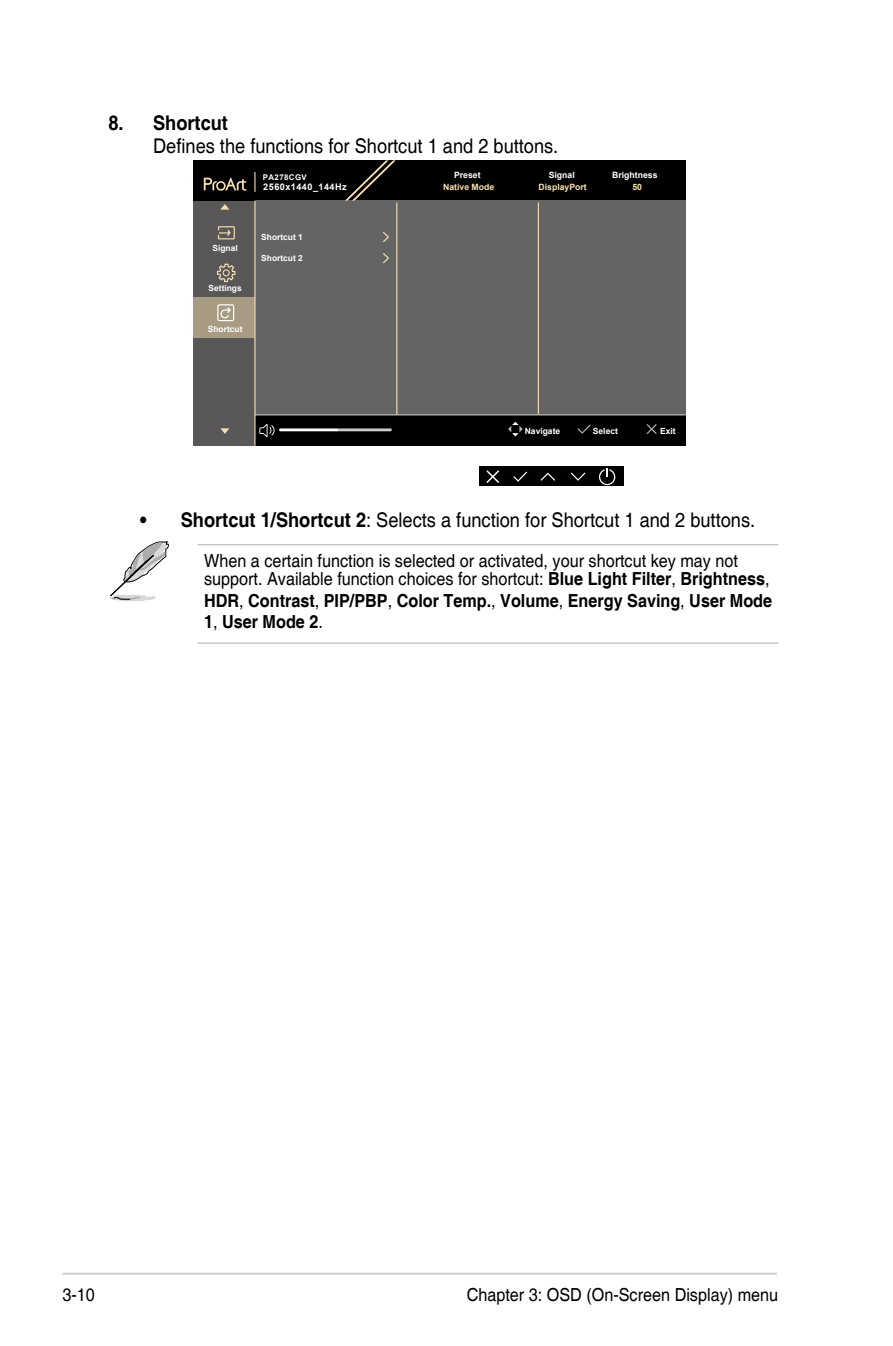
<style>
.page{position:relative;width:893px;height:1346px;background:#fff}
.page>*{position:absolute;margin:0;border:0;box-sizing:border-box;transform-origin:0 0}
.List{font:20.25px "Helvetica";color:#000;scale:.9 1}
.t1{font:700 20.25px "Helvetica";color:#000;scale:.9 1}
.MB_Messages{font:18px/18px "Helvetica";color:#000;scale:.9 1}
.MB_Messages-2{font:700 18px/21.6px "Helvetica";color:#000;scale:.9 1}
.t2{font:700 9.22px "Arial";letter-spacing:.05em;color:#fff}
.t3{font:700 8.78px/12.4px "Arial";color:#fae3b3;text-align:center}
.t4{font:700 8.78px "Arial";color:#fff}
.t5{font:700 8.55px "Arial";color:#fff}
.t6{font:700 8.33px "Arial";color:#fff}
.t7{font:700 7.88px "Arial";letter-spacing:.05em;color:#fff}
.s1{color:#fff}
.s2{font-weight:700}
.s3{font-weight:400}
</style>
<div class="page">
<hr style="left:63px;top:1272px;width:714px;height:3px;background:#d1d3d4">
<hr style="left:198px;top:544px;width:580px;height:1px;background:#b5b6b6">
<hr style="left:198px;top:642px;width:580px;height:2px;background:#b5b6b6">
<div style="left:479px;top:466px;width:144px;height:20px;background:#000"></div>
<svg style="left:486px;top:470px;width:13px;height:13px"></svg>
<svg style="left:599px;top:468px;width:16px;height:17px"></svg>
<svg style="left:513px;top:471px;width:14px;height:11px"></svg>
<svg style="left:540px;top:472px;width:15px;height:9px"></svg>
<svg style="left:571px;top:472px;width:14px;height:9px"></svg>
<div style="left:193px;top:201px;width:62px;height:245px;background:#595757"></div>
<div style="left:193px;top:160px;width:492px;height:41px;background:#000"></div>
<div style="left:255px;top:415px;width:430px;height:31px;background:#000"></div>
<div style="left:255px;top:201px;width:430px;height:214px;background:#656464"></div>
<svg style="left:345px;top:160px;width:51px;height:41px"></svg>
<svg style="left:254px;top:172px;width:1px;height:20px"></svg>
<hr style="left:396px;top:202px;width:1px;height:212px;background:#fae3b3">
<hr style="left:538px;top:202px;width:1px;height:212px;background:#fae3b3">
<hr style="left:255px;top:414px;width:430px;height:1px;background:#c9caca">
<svg style="left:204px;top:178px;width:42px;height:13px"></svg>
<svg style="left:259px;top:424px;width:133px;height:13px"></svg>
<hr style="left:254px;top:201px;width:1px;height:245px;background:#fae3b3">
<div style="left:193px;top:298px;width:62px;height:40px;background:#a79b84"></div>
<svg style="left:218px;top:226px;width:17px;height:13px"></svg>
<svg style="left:217px;top:304px;width:17px;height:17px"></svg>
<svg style="left:217px;top:264px;width:18px;height:18px"></svg>
<svg style="left:647px;top:424px;width:10px;height:10px"></svg>
<svg style="left:577px;top:424px;width:14px;height:10px"></svg>
<svg style="left:508px;top:422px;width:15px;height:14px"></svg>
<svg style="left:383px;top:232px;width:6px;height:10px"></svg>
<svg style="left:383px;top:253px;width:6px;height:10px"></svg>
<svg style="left:220px;top:428px;width:9px;height:6px"></svg>
<svg style="left:220px;top:204px;width:9px;height:6px"></svg>
<svg style="left:110px;top:541px;width:59px;height:61px"></svg>
<p class="t1" style="left:108px;top:110px;width:134px">8. Shortcut</p>
<p class="List" style="left:153px;top:134px;width:452px">Defines the functions for Shortcut 1 and 2 buttons.</p>
<p class="t7" style="left:263px;top:172px;width:45px">PA278CGV</p>
<p class="t2" style="left:263px;top:180px;width:85px">2560x1440_144Hz</p>
<p class="t3" style="left:443px;top:181px;width:53px">Native Mode</p>
<p class="t3" style="left:632px;top:181px;width:11px">50</p>
<p class="t4" style="left:454px;top:168px;width:28px">Preset</p>
<p class="t3" style="left:538px;top:168px;width:50px"><span class="s1">Signal<br></span>DisplayPort</p>
<p class="t4" style="left:612px;top:168px;width:47px">Brightness</p>
<p class="t6" style="left:213px;top:242px;width:27px">Signal</p>
<p class="t6" style="left:209px;top:282px;width:35px">Settings</p>
<p class="t6" style="left:208px;top:323px;width:36px">Shortcut</p>
<p class="t6" style="left:261px;top:232px;width:43px">Shortcut 1</p>
<p class="t6" style="left:261px;top:252px;width:43px">Shortcut 2</p>
<p class="t5" style="left:525px;top:424px;width:37px">Navigate</p>
<p class="t5" style="left:593px;top:424px;width:27px">Select</p>
<p class="t5" style="left:660px;top:424px;width:17px">Exit</p>
<p class="List" style="left:140px;top:508px;width:685px"><span class="s2">• Shortcut 1/Shortcut 2</span>: Selects a function for Shortcut 1 and 2 buttons.</p>
<p class="MB_Messages" style="left:204px;top:552px;width:630px">When a certain function is selected or activated, your shortcut key may not support. Available function choices for shortcut: <span class="s2">Blue Light Filter</span>, <span class="s2">Brightness</span>,</p>
<p class="MB_Messages-2" style="left:204px;top:590px;width:633px">HDR<span class="s3">,</span> Contrast<span class="s3">,</span> PIP/PBP<span class="s3">,</span> Color Temp.<span class="s3">,</span> Volume<span class="s3">,</span> Energy Saving<span class="s3">,</span> User Mode<br>1<span class="s3">,</span> User Mode 2<span class="s3">.</span></p>
<p class="MB_Messages" style="left:63px;top:1286px;width:38px">3-10</p>
<p class="MB_Messages" style="left:467px;top:1286px;width:348px">Chapter 3: OSD (On-Screen Display) menu</p>
</div>
